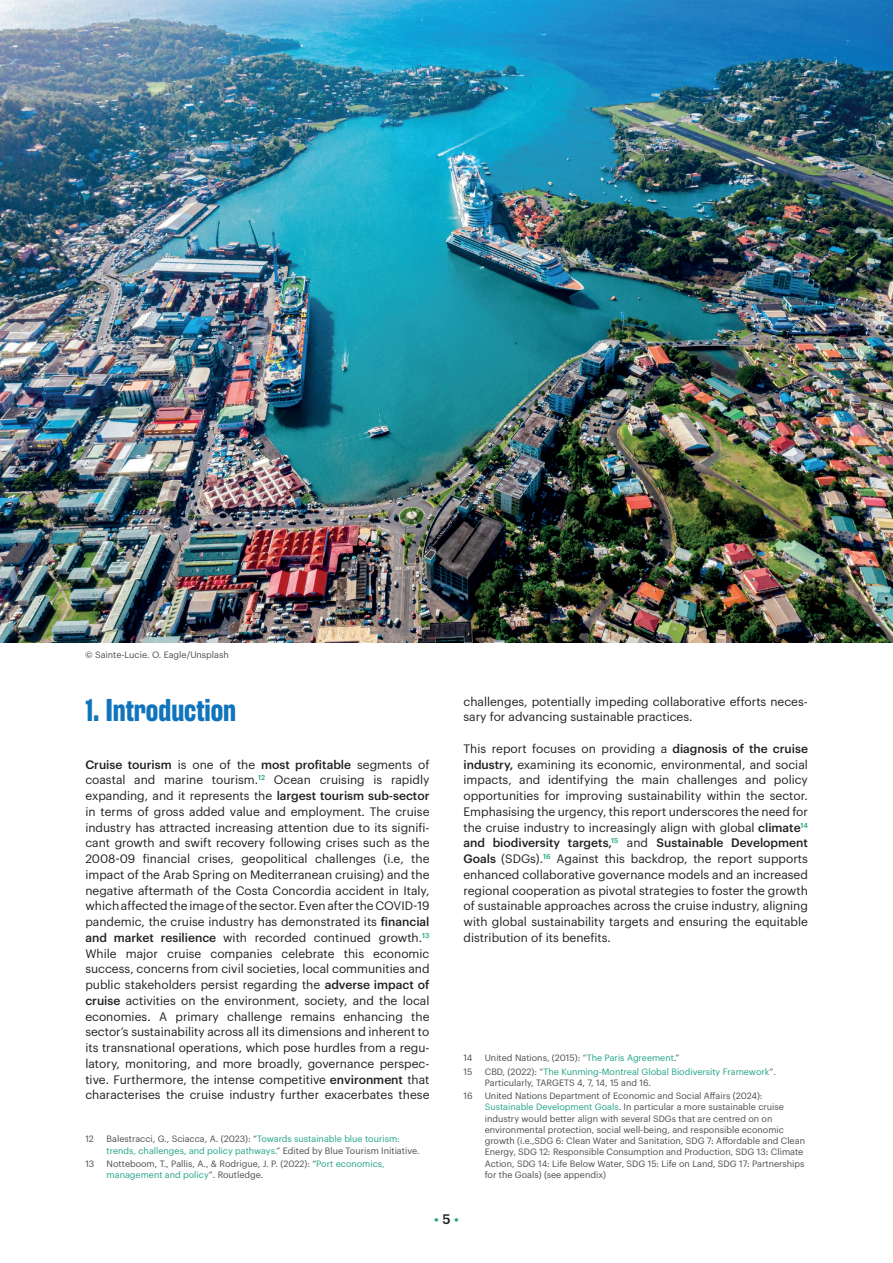
<style>
.page{position:relative;width:893px;height:1263px;background:#fff}
.page>*{position:absolute;margin:0;border:0;box-sizing:border-box;transform-origin:0 0}
.t1{font:700 31.5px "Rama Gothic E";color:#1074bc}
.t2{font:500 13.5px "Graphik";color:#21a386}
.t3{font:12px/15.8px "Graphik";color:#231f20;text-align:justify}
.t4{font:9px/11.2px "Graphik";color:#4b4c4d}
.t5{font:9px/11.2px "Graphik";color:#21a386}
.s1{font-weight:500}
.s2{color:#4b4c4d}
.s3{color:#21a386}
.s4{color:#231f20}
</style>
<div class="page">
<img style="left:0;top:0;width:893px;height:643px">
<p class="t4" style="left:85px;top:649px;width:145px">© Sainte-Lucie. O. Eagle/Unsplash</p>
<h1 class="t1" style="left:85px;top:693px;width:152px">1. Introduction</h1>
<p class="t3" style="left:85px;top:755px;width:346px"><span class="s1">Cruise tourism</span> is one of the <span class="s1">most profitable</span> segments of coastal and marine tourism.<sup>12</sup> Ocean cruising is rapidly expanding, and it represents the <span class="s1">largest tourism sub-sector </span>in terms of gross added value and employment. The cruise industry has attracted increasing attention due to its signifi&shy;cant growth and swift recovery following crises such as the 2008-09 financial crises, geopolitical challenges (i.e, the impact of the Arab Spring on Mediterranean cruising) and the negative aftermath of the Costa Concordia accident in Italy, which affected the image of the sector. Even after the COVID-19 pandemic, the cruise industry has demonstrated its <span class="s1">financial and market resilience</span> with recorded continued growth.<sup>13<br></sup>While major cruise companies celebrate this economic success, concerns from civil societies, local communities and public stakeholders persist regarding the <span class="s1">adverse impact of cruise</span> activities on the environment, society, and the local economies. A primary challenge remains enhancing the sector’s sustainability across all its dimensions and inherent to its transnational operations, which pose hurdles from a regu&shy;latory, monitoring, and more broadly, governance perspec&shy;tive. Furthermore, the intense competitive <span class="s1">environment</span> that characterises the cruise industry further exacerbates these</p>
<p class="t4" style="left:85px;top:1133px;width:10px">12</p>
<p class="t5" style="left:107px;top:1133px;width:314px"><span class="s2">Balestracci, G., Sciacca, A. (2023): “</span>Towards sustainable blue tourism: trends, challenges, and policy pathways.<span class="s2">” Edited by Blue Tourism Initiative.</span></p>
<p class="t4" style="left:85px;top:1157px;width:11px">13</p>
<p class="t4" style="left:107px;top:1157px;width:280px">Notteboom, T., Pallis, A., &amp; Rodrigue, J. P. (2022): “<span class="s3">Port economics, management and policy</span>”. Routledge.</p>
<p class="t3" style="left:463px;top:692px;width:346px">challenges, potentially impeding collaborative efforts neces&shy;sary for advancing sustainable practices.</p>
<p class="t3" style="left:463px;top:740px;width:346px">This report focuses on providing a <span class="s1">diagnosis of the cruise industry,</span> examining its economic, environmental, and social impacts, and identifying the main challenges and policy opportunities for improving sustainability within the sector.<br>Emphasising the urgency, this report underscores the need for the cruise industry to increasingly align with global <span class="s1">climate</span><sup>14 </sup><span class="s1">and biodiversity targets,</span><sup>15</sup> and <span class="s1">Sustainable Development Goals</span> (SDGs).<sup>16</sup> Against this backdrop, the report supports enhanced collaborative governance models and an increased regional cooperation as pivotal strategies to foster the growth of sustainable approaches across the cruise industry, aligning with global sustainability targets and ensuring the equitable distribution of its benefits.</p>
<p class="t4" style="left:463px;top:1051px;width:10px">14</p>
<p class="t4" style="left:485px;top:1051px;width:196px">United Nations, (2015): “<span class="s3">The Paris Agreement</span>.”</p>
<p class="t4" style="left:463px;top:1065px;width:10px">15</p>
<p class="t4" style="left:485px;top:1065px;width:293px">CBD, (2022): “<span class="s3">The Kunming-Montreal Global Biodiversity Framework</span>”.<br>Particularly, TARGETS 4, 7, 14, 15 and 16.</p>
<p class="t4" style="left:463px;top:1089px;width:11px">16</p>
<p class="t4" style="left:485px;top:1089px;width:322px">United Nations Department of Economic and Social Affairs (2024):<br><span class="s3">Sustainable Development Goals</span>. In particular a more sustainable cruise industry would better align with several SDGs that are centred on on environmental protection, social well-being, and responsible economic growth (i.e.,SDG 6: Clean Water and Sanitation, SDG 7: Affordable and Clean Energy, SDG 12: Responsible Consumption and Production, SDG 13: Climate Action, SDG 14: Life Below Water, SDG 15: Life on Land, SDG 17: Partnerships for the Goals) (see appendix)</p>
<p class="t2" style="left:434px;top:1208px;width:26px">• <span class="s4">5</span> •</p>
</div>
